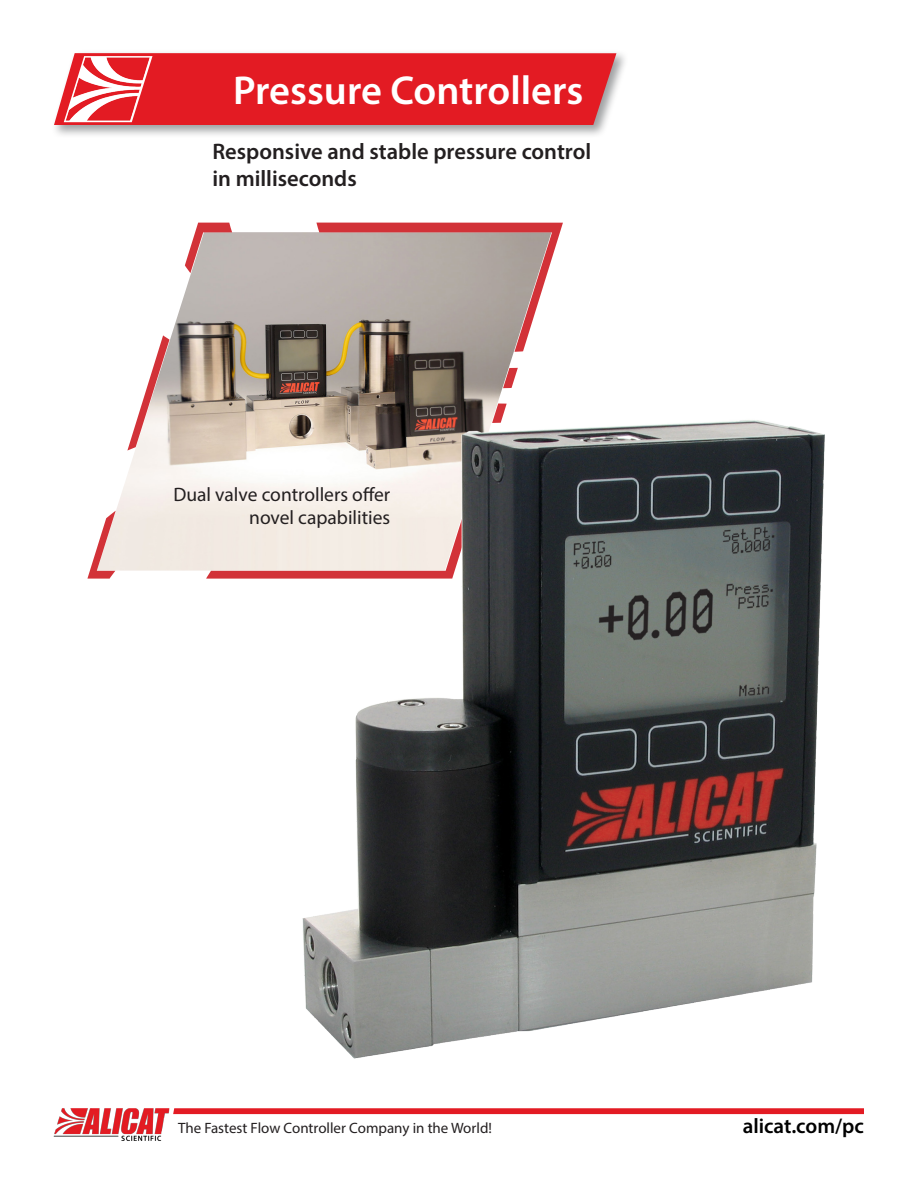
<style>
.page{position:relative;width:918px;height:1188px;background:#fff}
.page>*{position:absolute;margin:0;border:0;box-sizing:border-box;transform-origin:0 0}
.t1{font:600 40.5px "Myriad Pro";color:#fff}
.t2{font:600 22.5px/27px "Myriad Pro";color:#231f20}
.t3{font:600 21px "Myriad Pro";color:#000}
.t4{font:19.5px/23.4px "Myriad Pro";color:#231f20;text-align:right}
.t5{font:15px "Myriad Pro";color:#231f20}
</style>
<div class="page">
<img style="left:53px;top:1108px;width:117px;height:33px">
<div style="left:52px;top:50px;width:576px;height:88px;background:#808284;opacity:.75"></div>
<div style="left:54px;top:53px;width:562px;height:72px;background:#e31b23"></div>
<img style="left:64px;top:56px;width:89px;height:66px">
<svg style="left:173px;top:1108px;width:691px;height:6px;background:#e4252c"></svg>
<img style="left:115px;top:232px;width:403px;height:339px">
<svg style="left:316px;top:223px;width:247px;height:129px;background:#b8a09b"></svg>
<svg style="left:185px;top:223px;width:47px;height:50px;background:#cc9e9e"></svg>
<svg style="left:87px;top:511px;width:29px;height:68px"></svg>
<svg style="left:206px;top:439px;width:89px;height:140px"></svg>
<svg style="left:127px;top:335px;width:42px;height:116px"></svg>
<svg style="left:503px;top:368px;width:15px;height:20px"></svg>
<svg style="left:492px;top:404px;width:15px;height:9px"></svg>
<img style="left:295px;top:413px;width:530px;height:646px">
<p class="t1" style="left:233px;top:65px;width:352px">Pressure Controllers</p>
<p class="t2" style="left:212px;top:137px;width:380px">Responsive and stable pressure control in milliseconds</p>
<p class="t4" style="left:173px;top:482px;width:218px">Dual valve controllers offer novel capabilities</p>
<p class="t5" style="left:178px;top:1119px;width:315px">The Fastest Flow Controller Company in the World!</p>
<p class="t3" style="left:743px;top:1112px;width:123px">alicat.com/pc</p>
</div>
